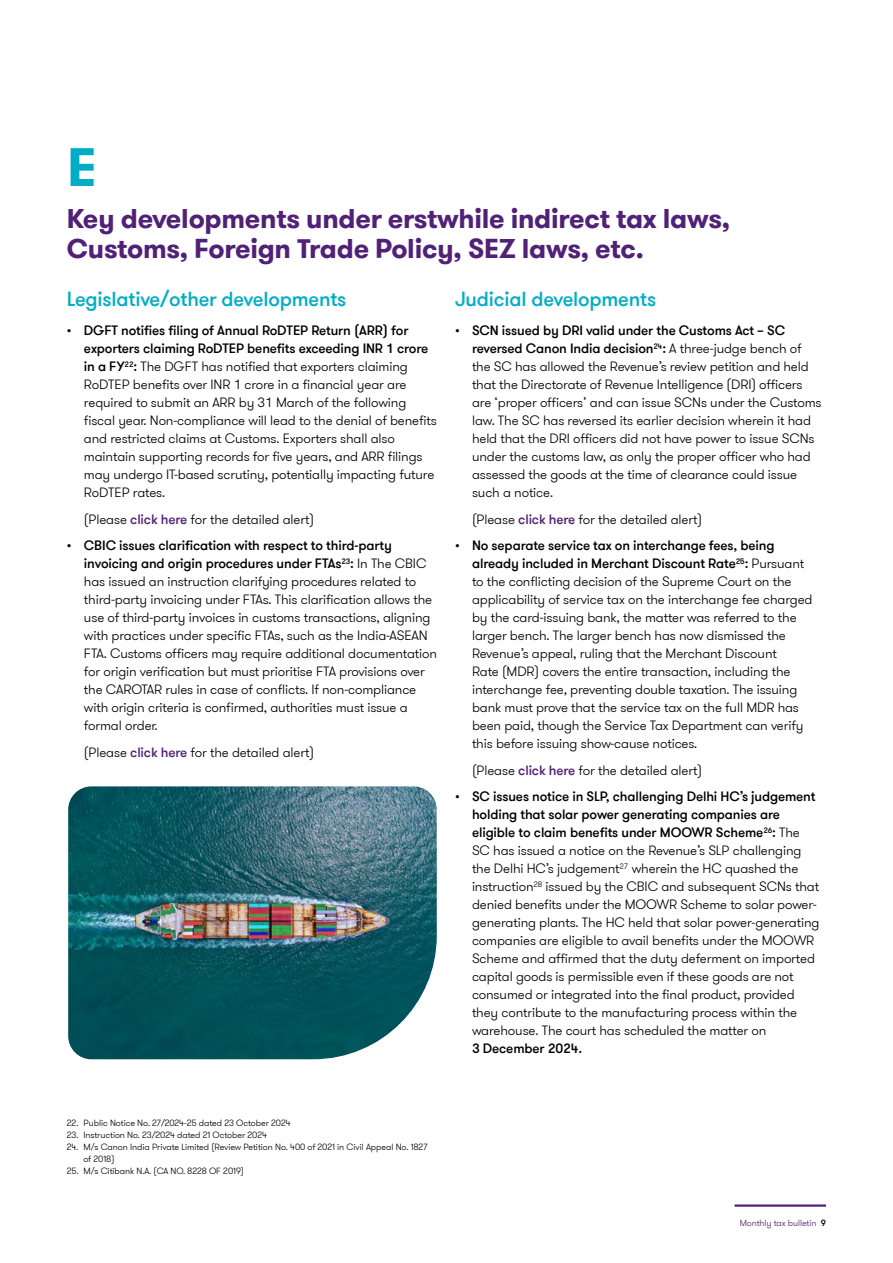
<style>
.page{position:relative;width:893px;height:1263px;background:#fff}
.page>*{position:absolute;margin:0;border:0;box-sizing:border-box;transform-origin:0 0}
.t1{font:700 54px "GT Walsheim Pro";color:#00adc7}
.t2{font:700 27px/30px "GT Walsheim Pro";letter-spacing:-.01em;color:#512178}
.t3{font:500 20.25px "GT Walsheim Pro";letter-spacing:-.01em;color:#00adc7}
.t4{font:300 13.5px/18px "GT Walsheim Pro";letter-spacing:-.01em;color:#000}
.t5{font:500 13.5px "GT Walsheim Pro";letter-spacing:-.01em;color:#000}
.t6{font:300 9px/12px "GT Walsheim Pro";letter-spacing:-.005em;color:#000}
.t7{font:300 9px "GT Walsheim Pro";letter-spacing:-.01em;color:#512178}
.s1{font-weight:500}
.s2{font-weight:500;color:#512178}
.s3{font-weight:500;color:#000}
</style>
<div class="page">
<hr style="left:735px;top:1204px;width:91px;height:3px;background:#512178">
<img style="left:68px;top:786px;width:369px;height:273px">
<h1 class="t1" style="left:67px;top:132px;width:31px">E</h1>
<h2 class="t2" style="left:67px;top:203px;width:664px">Key developments under erstwhile indirect tax laws,<br>Customs, Foreign Trade Policy, SEZ laws, etc.</h2>
<h3 class="t3" style="left:67px;top:286px;width:281px">Legislative/other developments</h3>
<p class="t4" style="left:84px;top:322px;width:354px;text-indent:-17px"><span class="s1">• DGFT notifies filing of Annual RoDTEP Return (ARR) for exporters claiming RoDTEP benefits exceeding INR 1 crore in a FY</span><sup>22</sup><span class="s1">:</span> The DGFT has notified that exporters claiming RoDTEP benefits over INR 1 crore in a financial year are required to submit an ARR by 31 March of the following fiscal year. Non-compliance will lead to the denial of benefits and restricted claims at Customs. Exporters shall also maintain supporting records for five years, and ARR filings may undergo IT-based scrutiny, potentially impacting future RoDTEP rates.</p>
<p class="t4" style="left:84px;top:510px;width:232px">(Please <span class="s2">click here</span> for the detailed alert)</p>
<p class="t4" style="left:84px;top:537px;width:355px;text-indent:-17px"><span class="s1">• CBIC issues clarification with respect to third-party invoicing and origin procedures under FTAs</span><sup>23</sup><span class="s1">:</span> In The CBIC has issued an instruction clarifying procedures related to third-party invoicing under FTAs. This clarification allows the use of third-party invoices in customs transactions, aligning with practices under specific FTAs, such as the India-ASEAN FTA. Customs officers may require additional documentation for origin verification but must prioritise FTA provisions over the CAROTAR rules in case of conflicts. If non-compliance with origin criteria is confirmed, authorities must issue a formal order.</p>
<p class="t4" style="left:84px;top:743px;width:232px">(Please <span class="s2">click here</span> for the detailed alert)</p>
<h3 class="t3" style="left:455px;top:286px;width:203px">Judicial developments</h3>
<p class="t4" style="left:472px;top:322px;width:351px;text-indent:-17px"><span class="s1">• SCN issued by DRI valid under the Customs Act – SC reversed Canon India decision</span><sup>24</sup><span class="s1">:</span> A three-judge bench of the SC has allowed the Revenue’s review petition and held that the Directorate of Revenue Intelligence (DRI) officers are ‘proper officers’ and can issue SCNs under the Customs law. The SC has reversed its earlier decision wherein it had held that the DRI officers did not have power to issue SCNs under the customs law, as only the proper officer who had assessed the goods at the time of clearance could issue such a notice.</p>
<p class="t4" style="left:472px;top:510px;width:232px">(Please <span class="s2">click here</span> for the detailed alert)</p>
<p class="t4" style="left:472px;top:537px;width:342px;text-indent:-17px"><span class="s1">• No separate service tax on interchange fees, being already included in Merchant Discount Rate</span><sup>25</sup><span class="s1">:</span> Pursuant to the conflicting decision of the Supreme Court on the applicability of service tax on the interchange fee charged by the card-issuing bank, the matter was referred to the larger bench. The larger bench has now dismissed the Revenue’s appeal, ruling that the Merchant Discount<br>Rate (MDR) covers the entire transaction, including the interchange fee, preventing double taxation. The issuing bank must prove that the service tax on the full MDR has been paid, though the Service Tax Department can verify this before issuing show-cause notices.</p>
<p class="t4" style="left:472px;top:761px;width:232px">(Please <span class="s2">click here</span> for the detailed alert)</p>
<p class="t4" style="left:472px;top:788px;width:349px;text-indent:-17px"><span class="s1">• SC issues notice in SLP, challenging Delhi HC’s judgement holding that solar power generating companies are eligible to claim benefits under MOOWR Scheme</span><sup>26</sup><span class="s1">:</span> The SC has issued a notice on the Revenue’s SLP challenging the Delhi HC’s judgement<sup>27</sup> wherein the HC quashed the instruction<sup>28</sup> issued by the CBIC and subsequent SCNs that denied benefits under the MOOWR Scheme to solar power&shy;generating plants. The HC held that solar power-generating companies are eligible to avail benefits under the MOOWR Scheme and affirmed that the duty deferment on imported capital goods is permissible even if these goods are not consumed or integrated into the final product, provided they contribute to the manufacturing process within the warehouse. The court has scheduled the matter on</p>
<p class="t5" style="left:472px;top:1040px;width:112px">3 December 2024.</p>
<p class="t6" style="left:67px;top:1117px;width:225px">22. Public Notice No. 27/2024-25 dated 23 October 2024</p>
<p class="t6" style="left:67px;top:1129px;width:201px">23. Instruction No. 23/2024 dated 21 October 2024</p>
<p class="t6" style="left:83px;top:1141px;width:345px;text-indent:-16px">24. M/s Canon India Private Limited (Review Petition No. 400 of 2021 in Civil Appeal No. 1827 of 2018)</p>
<p class="t6" style="left:67px;top:1165px;width:179px">25. M/s Citibank N.A. (CA NO. 8228 OF 2019)</p>
<p class="t7" style="left:740px;top:1217px;width:88px">Monthly tax bulletin <span class="s3">9</span></p>
</div>
